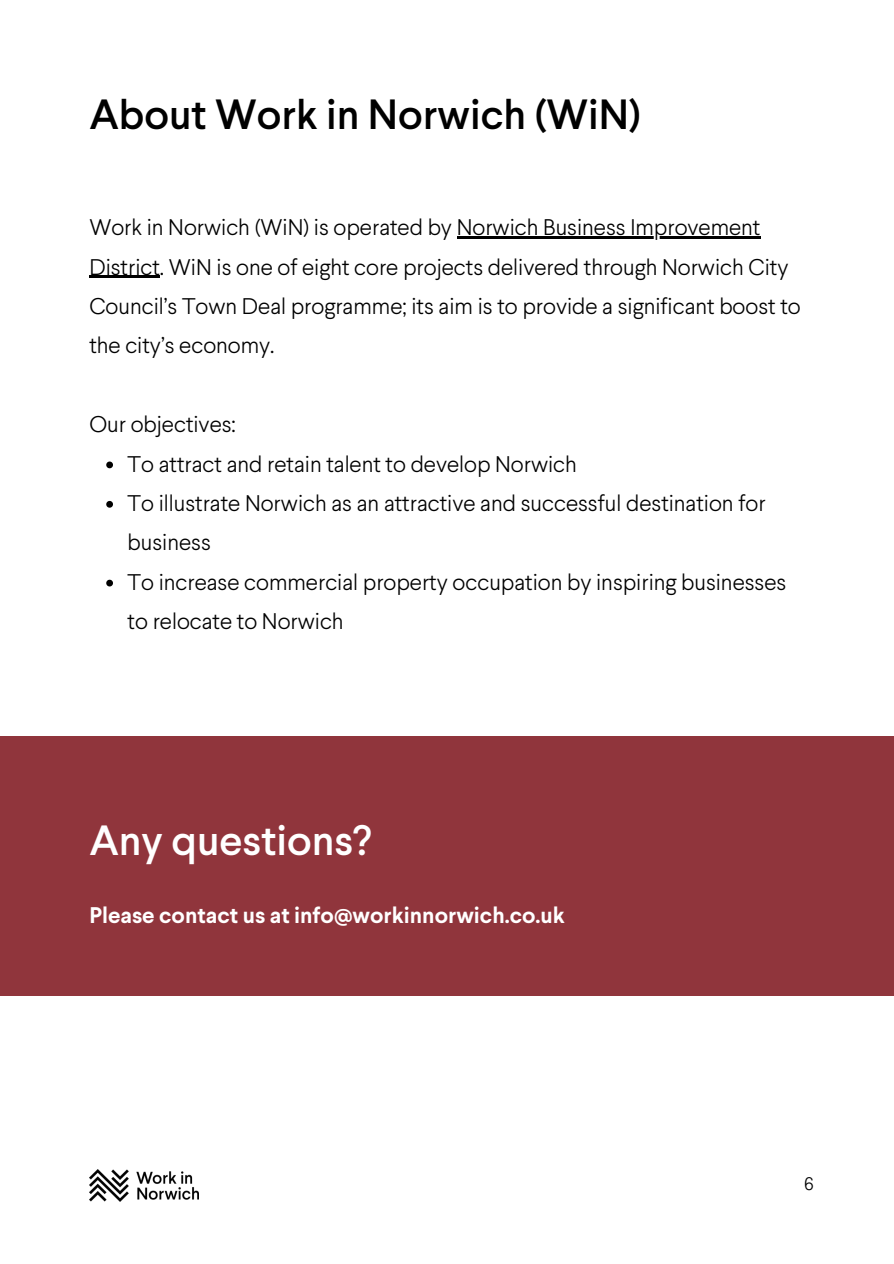
<style>
.page{position:relative;width:894px;height:1264px;background:#fff}
.page>*{position:absolute;margin:0;border:0;box-sizing:border-box;transform-origin:0 0}
.t1{font:500 42px "Larsseit";color:#000}
.t2{font:500 42px "Larsseit";color:#fff}
.t3{font:300 22.5px/39.3px "Larsseit";color:#000}
.t4{font:700 22.5px "Larsseit";color:#fff}
.t5{font:300 18px "Larsseit";color:#000}
</style>
<div class="page">
<hr style="left:456px;top:236px;width:304px;height:3px;background:#000">
<hr style="left:89px;top:276px;width:71px;height:2px;background:#000">
<svg style="left:106px;top:461px;width:7px;height:7px"></svg>
<svg style="left:106px;top:501px;width:7px;height:6px"></svg>
<svg style="left:106px;top:579px;width:7px;height:7px"></svg>
<div style="left:0;top:736px;width:893px;height:259px;background:#90353c"></div>
<img style="left:89px;top:1169px;width:109px;height:32px">
<h2 class="t1" style="left:89px;top:88px;width:553px">About Work in Norwich (WiN)</h2>
<h1 class="t3" style="left:89px;top:207px;width:672px">Work in Norwich (WiN) is operated by Norwich Business Improvement</h1>
<h3 class="t3" style="left:89px;top:246px;width:712px">District. WiN is one of eight core projects delivered through Norwich City<br>Council’s Town Deal programme; its aim is to provide a significant boost to the city’s economy.</h3>
<h3 class="t3" style="left:89px;top:404px;width:148px">Our objectives:</h3>
<h3 class="t3" style="left:128px;top:443px;width:450px">To attract and retain talent to develop Norwich</h3>
<p class="t3" style="left:128px;top:483px;width:639px">To illustrate Norwich as an attractive and successful destination for business</p>
<p class="t3" style="left:128px;top:561px;width:660px">To increase commercial property occupation by inspiring businesses to relocate to Norwich</p>
<p class="t2" style="left:89px;top:814px;width:283px">Any questions?</p>
<h1 class="t4" style="left:89px;top:901px;width:477px">Please contact us at info@workinnorwich.co.uk</h1>
<p class="t5" style="left:804px;top:1172px;width:11px">6</p>
</div>
